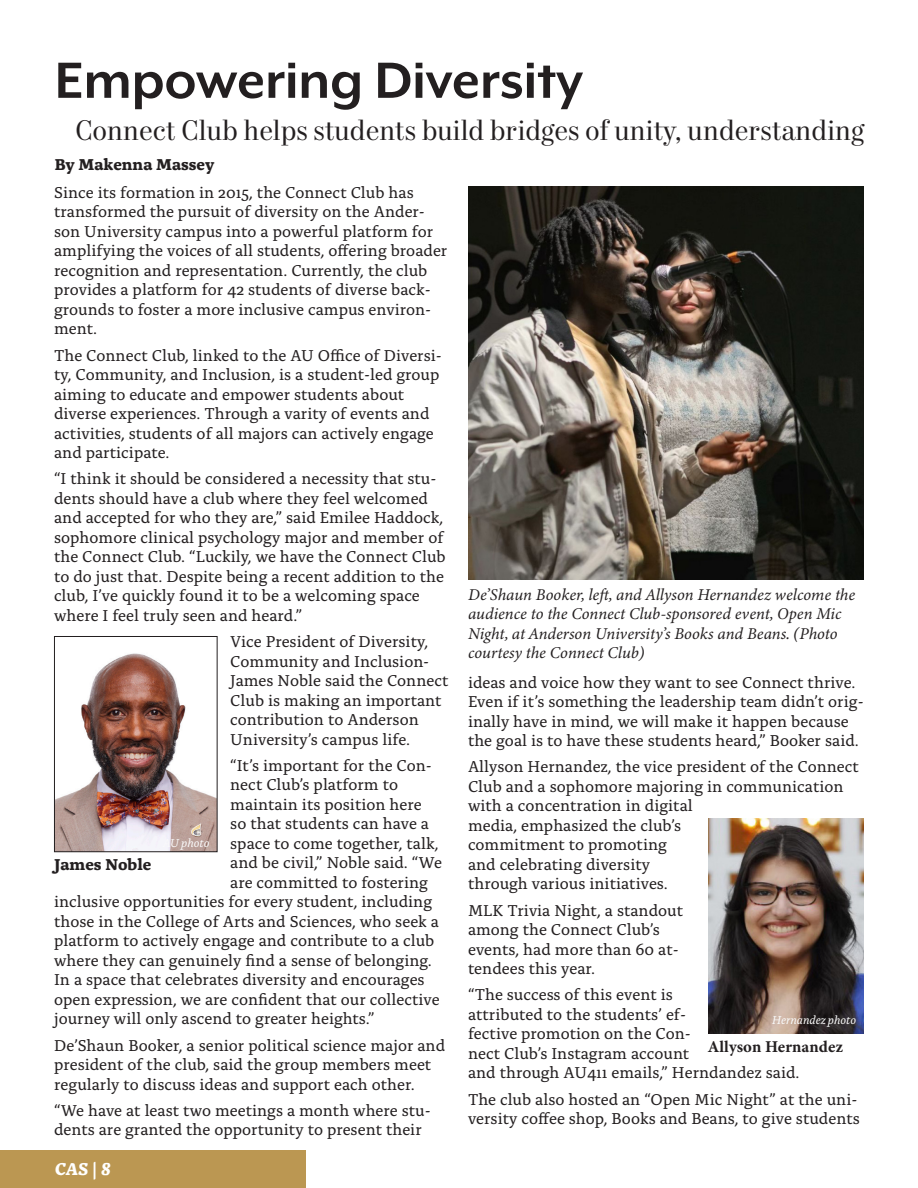
<style>
.page{position:relative;width:918px;height:1188px;background:#fff}
.page>*{position:absolute;margin:0;border:0;box-sizing:border-box;transform-origin:0 0}
.t1{font:700 58.5px "Mr Eaves XL Mod OT";color:#231f20}
.t2{font:28.5px "Mort Modern 08";color:#231f20}
.t3{font:italic 700 18px "Alda OTCEV";color:#fff}
.Synthesis{font:16.5px/19.5px "Alda OTCEV";color:#231f20}
.Synthesis-2{font:italic 16.5px/19.5px "Minion Variable Concept";color:#231f20}
.Synthesis-3{font:700 16.5px "Alda OTCEV";color:#231f20}
.Synthesis-4{font:16.5px "Minion Variable Concept";letter-spacing:.005em;color:#231f20}
.Synthesis_Paragraph{font:italic 12px "Alda OTCEV";color:#fafafa}
</style>
<div class="page">
<div style="left:0;top:1151px;width:305px;height:37px;background:#bb9752"></div>
<img style="left:468px;top:187px;width:396px;height:393px">
<img style="left:708px;top:819px;width:156px;height:214px">
<img style="left:56px;top:653px;width:160px;height:197px">
<div style="left:54px;top:636px;width:164px;height:216px;border:1px solid #231f20"></div>
<p class="t1" style="left:55px;top:48px;width:530px">Empowering Diversity</p>
<p class="t2" style="left:75px;top:114px;width:791px">Connect Club helps students build bridges of unity, understanding</p>
<p class="Synthesis-3" style="left:55px;top:152px;width:161px">By Makenna Massey</p>
<p class="Synthesis" style="left:54px;top:181px;width:395px">Since its formation in 2015, the Connect Club has transformed the pursuit of diversity on the Ander&shy;son University campus into a powerful platform for amplifying the voices of all students, offering broader recognition and representation. Currently, the club provides a platform for 42 students of diverse back&shy;grounds to foster a more inclusive campus environ&shy;ment.</p>
<p class="Synthesis" style="left:54px;top:344px;width:389px">The Connect Club, linked to the AU Office of Diversi&shy;ty, Community, and Inclusion, is a student-led group aiming to educate and empower students about diverse experiences. Through a varity of events and activities, students of all majors can actively engage and participate.</p>
<p class="Synthesis" style="left:54px;top:468px;width:393px">“I think it should be considered a necessity that stu&shy;dents should have a club where they feel welcomed and accepted for who they are,” said Emilee Haddock, sophomore clinical psychology major and member of the Connect Club. “Luckily, we have the Connect Club to do just that. Despite being a recent addition to the club, I’ve quickly found it to be a welcoming space where I feel truly seen and heard.”</p>
<p class="Synthesis" style="left:230px;top:631px;width:220px">Vice President of Diversity,<br>Community and Inclusion-<br>James Noble said the Connect<br>Club is making an important contribution to Anderson<br>University’s campus life.</p>
<p class="Synthesis" style="left:230px;top:754px;width:203px">“It’s important for the Con-</p>
<p class="Synthesis" style="left:230px;top:774px;width:169px">nect Club’s platform to</p>
<p class="Synthesis" style="left:230px;top:793px;width:193px">maintain its position here</p>
<p class="Synthesis" style="left:230px;top:813px;width:200px">so that students can have a</p>
<p class="Synthesis" style="left:230px;top:832px;width:210px">space to come together, talk,</p>
<p class="Synthesis" style="left:230px;top:852px;width:213px">and be civil,” Noble said. “We</p>
<p class="Synthesis" style="left:230px;top:871px;width:199px">are committed to fostering</p>
<p class="Synthesis" style="left:54px;top:891px;width:380px">inclusive opportunities for every student, including</p>
<p class="Synthesis" style="left:54px;top:910px;width:386px">those in the College of Arts and Sciences, who seek a</p>
<p class="Synthesis" style="left:54px;top:930px;width:382px">platform to actively engage and contribute to a club</p>
<p class="Synthesis" style="left:54px;top:949px;width:379px">where they can genuinely find a sense of belonging.</p>
<p class="Synthesis" style="left:54px;top:969px;width:372px">In a space that celebrates diversity and encourages</p>
<p class="Synthesis" style="left:54px;top:988px;width:387px">open expression, we are confident that our collective</p>
<p class="Synthesis" style="left:54px;top:1008px;width:322px">journey will only ascend to greater heights.”</p>
<p class="Synthesis" style="left:54px;top:1034px;width:393px">De’Shaun Booker, a senior political science major and president of the club, said the group members meet regularly to discuss ideas and support each other.</p>
<p class="Synthesis" style="left:54px;top:1099px;width:378px">“We have at least two meetings a month where stu&shy;dents are granted the opportunity to present their</p>
<p class="Synthesis-2" style="left:468px;top:585px;width:389px">De’Shaun Booker, left, and Allyson Hernandez welcome the audience to the Connect Club-sponsored event, Open Mic Night, at Anderson University’s Books and Beans. (Photo courtesy the Connect Club)</p>
<p class="Synthesis" style="left:468px;top:671px;width:397px">ideas and voice how they want to see Connect thrive.<br>Even if it’s something the leadership team didn’t orig&shy;inally have in mind, we will make it happen because the goal is to have these students heard,” Booker said.</p>
<p class="Synthesis" style="left:468px;top:756px;width:393px">Allyson Hernandez, the vice president of the Connect Club and a sophomore majoring in communication with a concentration in digital<br>media, emphasized the club’s<br>commitment to promoting<br>and celebrating diversity<br>through various initiatives.</p>
<p class="Synthesis" style="left:468px;top:899px;width:217px">MLK Trivia Night, a standout among the Connect Club’s events, had more than 60 at&shy;tendees this year.</p>
<p class="Synthesis" style="left:468px;top:984px;width:333px">“The success of this event is<br>attributed to the students’ ef-<br>fective promotion on the Con-<br>nect Club’s Instagram account<br>and through AU411 emails,” Herndandez said.</p>
<p class="Synthesis" style="left:468px;top:1088px;width:393px">The club also hosted an “Open Mic Night” at the uni&shy;versity coffee shop, Books and Beans, to give students</p>
<p class="Synthesis_Paragraph" style="left:163px;top:834px;width:48px">AU photo</p>
<p class="Synthesis-3" style="left:54px;top:851px;width:99px">James Noble</p>
<p class="Synthesis_Paragraph" style="left:772px;top:1011px;width:85px">Hernandez photo</p>
<p class="Synthesis-4" style="left:708px;top:1035px;width:136px">Allyson Hernandez</p>
<p class="t3" style="left:55px;top:1155px;width:57px">CAS | 8</p>
</div>
